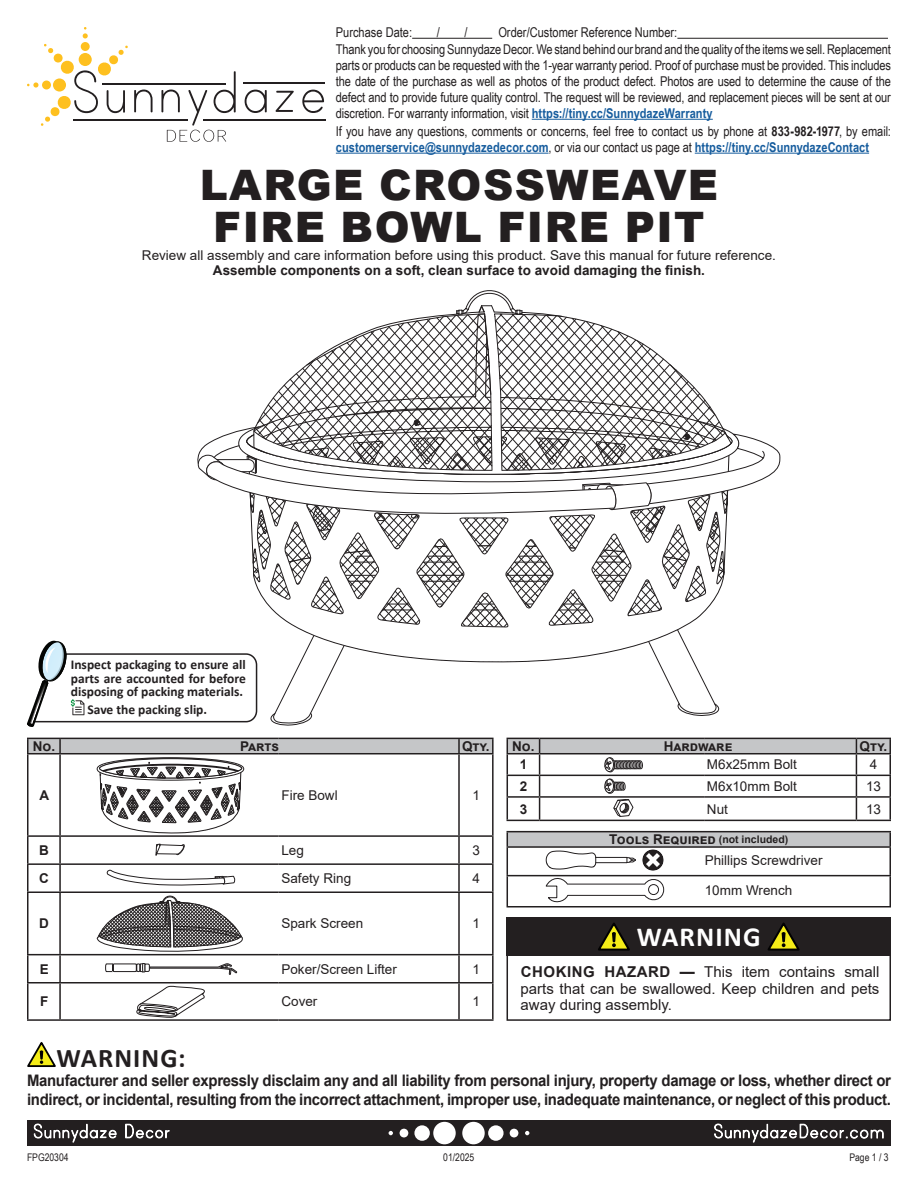
<style>
.page{position:relative;width:918px;height:1188px;background:#fff}
.page>*{position:absolute;margin:0;border:0;box-sizing:border-box;transform-origin:0 0}
.t1{font:900 42px/42px "Arial";letter-spacing:.035em;color:#231f20;text-align:center}
.t2{font:700 27.6px "Calibri";letter-spacing:.04em;color:#fff}
.t3{font:700 27px "Calibri";letter-spacing:.04em;color:#231f20}
.t4{font:700 15.9px/19px "Arial";letter-spacing:-.02em;color:#231f20;scale:.94 1}
.Disclaimers_9_pt{font:15px/16.5px "Arial";color:#231f20;text-align:justify}
.Warranty_Text{font:13.5px/15.9px "Arial Narrow";letter-spacing:-.005em;color:#231f20;text-align:justify}
.Disclaimers_9_pt-2{font:13.5px "Arial";color:#231f20}
.Disclaimers_9_pt-3{font:700 13.5px "Arial";color:#231f20}
.t5{font:700 13.5px/13.5px "Calibri";color:#231f20;text-align:justify}
.Disclaimers_9_pt-4{font:700 13.5px "Arial";letter-spacing:.045em;color:#231f20}
.t6{font:10.5px "Arial Narrow";color:#231f20}
.s1{font-weight:700;color:#175d9e}
.s2{font-weight:700}
.s3{font-size:10.5px}
</style>
<div class="page">
<div style="left:27px;top:1120px;width:864px;height:26px;background:#231f20"></div>
<div style="left:462px;top:1122px;width:23px;height:22px;background:#fff;border-radius:50%"></div>
<div style="left:488px;top:1125px;width:16px;height:16px;background:#fff;border-radius:50%"></div>
<div style="left:510px;top:1129px;width:8px;height:8px;background:#fff;border-radius:50%"></div>
<svg style="left:525px;top:1131px;width:4px;height:4px"></svg>
<div style="left:433px;top:1122px;width:23px;height:22px;background:#fff;border-radius:50%"></div>
<div style="left:414px;top:1125px;width:16px;height:16px;background:#fff;border-radius:50%"></div>
<div style="left:400px;top:1129px;width:8px;height:8px;background:#fff;border-radius:50%"></div>
<svg style="left:389px;top:1131px;width:4px;height:4px"></svg>
<svg style="left:34px;top:1123px;width:83px;height:20px"></svg>
<svg style="left:125px;top:1124px;width:45px;height:15px"></svg>
<svg style="left:714px;top:1123px;width:170px;height:20px"></svg>
<svg style="left:134px;top:90px;width:19px;height:22px"></svg>
<svg style="left:245px;top:90px;width:22px;height:23px"></svg>
<svg style="left:276px;top:91px;width:18px;height:21px"></svg>
<svg style="left:302px;top:90px;width:22px;height:23px"></svg>
<svg style="left:81px;top:42px;width:9px;height:9px"></svg>
<svg style="left:83px;top:27px;width:5px;height:11px"></svg>
<svg style="left:27px;top:44px;width:101px;height:82px"></svg>
<hr style="left:244px;top:83px;width:81px;height:1px;background:#231f20">
<hr style="left:102px;top:83px;width:124px;height:1px;background:#231f20">
<hr style="left:73px;top:119px;width:115px;height:1px;background:#231f20">
<hr style="left:203px;top:119px;width:122px;height:1px;background:#231f20">
<svg style="left:161px;top:71px;width:75px;height:71px"></svg>
<hr style="left:412px;top:38px;width:80px;height:1px;background:#231f20">
<hr style="left:677px;top:38px;width:211px;height:1px;background:#231f20">
<hr style="left:492px;top:984px;width:2px;height:35px;background:#231f20">
<hr style="left:459px;top:1019px;width:35px;height:2px;background:#231f20">
<hr style="left:27px;top:984px;width:1px;height:35px;background:#231f20">
<hr style="left:27px;top:1019px;width:33px;height:2px;background:#231f20">
<hr style="left:59px;top:984px;width:2px;height:35px;background:#231f20">
<hr style="left:458px;top:984px;width:2px;height:35px;background:#231f20">
<hr style="left:60px;top:1019px;width:219px;height:2px;background:#231f20">
<hr style="left:279px;top:1019px;width:180px;height:2px;background:#231f20">
<svg style="left:27px;top:738px;width:467px;height:280px"></svg>
<div style="left:507px;top:918px;width:384px;height:103px;border:2px solid #231f20"></div>
<div style="left:507px;top:917px;width:384px;height:39px;background:#231f20"></div>
<svg style="left:598px;top:923px;width:32px;height:28px"></svg>
<svg style="left:767px;top:922px;width:33px;height:29px"></svg>
<svg style="left:27px;top:1042px;width:29px;height:25px"></svg>
<div style="left:507px;top:832px;width:383px;height:15px;background:#c5c6c8"></div>
<hr style="left:507px;top:831px;width:195px;height:1px;background:#231f20">
<hr style="left:702px;top:831px;width:189px;height:1px;background:#231f20">
<hr style="left:507px;top:846px;width:195px;height:2px;background:#231f20">
<svg style="left:507px;top:832px;width:1px;height:43px"></svg>
<hr style="left:702px;top:846px;width:189px;height:2px;background:#231f20">
<svg style="left:890px;top:832px;width:1px;height:43px"></svg>
<hr style="left:507px;top:875px;width:195px;height:1px;background:#231f20">
<hr style="left:507px;top:876px;width:1px;height:30px;background:#231f20">
<hr style="left:702px;top:875px;width:189px;height:1px;background:#231f20">
<hr style="left:890px;top:876px;width:1px;height:30px;background:#231f20">
<hr style="left:507px;top:906px;width:195px;height:2px;background:#231f20">
<hr style="left:702px;top:906px;width:189px;height:2px;background:#231f20">
<svg style="left:626px;top:857px;width:10px;height:6px"></svg>
<hr style="left:596px;top:862px;width:31px;height:1px;background:#231f20">
<svg style="left:545px;top:850px;width:52px;height:20px"></svg>
<hr style="left:596px;top:857px;width:31px;height:1px;background:#231f20">
<svg style="left:642px;top:849px;width:22px;height:22px"></svg>
<svg style="left:545px;top:878px;width:119px;height:24px"></svg>
<div style="left:648px;top:884px;width:11px;height:11px;border:1px solid #231f20;border-radius:50%"></div>
<hr style="left:856px;top:820px;width:35px;height:1px;background:#231f20">
<hr style="left:507px;top:820px;width:33px;height:1px;background:#231f20">
<hr style="left:540px;top:820px;width:164px;height:1px;background:#231f20">
<hr style="left:704px;top:820px;width:152px;height:1px;background:#231f20">
<svg style="left:507px;top:738px;width:384px;height:82px"></svg>
<svg style="left:27px;top:290px;width:754px;height:437px"></svg>
<hr style="left:532px;top:119px;width:181px;height:1px;background:#175d9e">
<hr style="left:336px;top:153px;width:213px;height:1px;background:#175d9e">
<hr style="left:695px;top:153px;width:174px;height:1px;background:#175d9e">
<p class="Warranty_Text" style="left:336px;top:24px;width:78px">Purchase Date:</p>
<p class="Warranty_Text" style="left:437px;top:24px;width:5px">/</p>
<p class="Warranty_Text" style="left:465px;top:24px;width:5px">/</p>
<p class="Warranty_Text" style="left:498px;top:24px;width:181px">Order/Customer Reference Number:</p>
<p class="Warranty_Text" style="left:336px;top:41px;width:557px">Thank you for choosing Sunnydaze Decor. We stand behind our brand and the quality of the items we sell. Replacement parts or products can be requested with the 1-year warranty period. Proof of purchase must be provided. This includes the date of the purchase as well as photos of the product defect. Photos are used to determine the cause of the defect and to provide future quality control. The request will be reviewed, and replacement pieces will be sent at our discretion. For warranty information, visit <span class="s1">https://tiny.cc/SunnydazeWarranty</span></p>
<p class="Warranty_Text" style="left:336px;top:122px;width:557px">If you have any questions, comments or concerns, feel free to contact us by phone at <span class="s2">833-982-1977</span>, by email: <span class="s1">customerservice@sunnydazedecor.com</span>, or via our contact us page at <span class="s1">https://tiny.cc/SunnydazeContact</span></p>
<p class="t1" style="left:200px;top:163px;width:520px">LARGE CROSSWEAVE<br>FIRE BOWL FIRE PIT</p>
<p class="Disclaimers_9_pt-2" style="left:142px;top:246px;width:636px">Review all assembly and care information before using this product. Save this manual for future reference.</p>
<p class="Disclaimers_9_pt-3" style="left:213px;top:261px;width:494px">Assemble components on a soft, clean surface to avoid damaging the finish.</p>
<p class="t5" style="left:71px;top:658px;width:177px">Inspect packaging to ensure all parts are accounted for before disposing of packing materials.</p>
<p class="t5" style="left:88px;top:702px;width:121px">Save the packing slip.</p>
<p class="Disclaimers_9_pt-3" style="left:33px;top:737px;width:24px">No.</p>
<p class="Disclaimers_9_pt-3" style="left:240px;top:737px;width:40px">Parts</p>
<p class="Disclaimers_9_pt-3" style="left:462px;top:737px;width:29px">Qty.</p>
<p class="Disclaimers_9_pt-3" style="left:40px;top:786px;width:11px">A</p>
<p class="Disclaimers_9_pt-2" style="left:281px;top:786px;width:58px">Fire Bowl</p>
<p class="Disclaimers_9_pt-2" style="left:472px;top:786px;width:9px">1</p>
<p class="Disclaimers_9_pt-3" style="left:39px;top:841px;width:11px">B</p>
<p class="Disclaimers_9_pt-2" style="left:281px;top:841px;width:24px">Leg</p>
<p class="Disclaimers_9_pt-2" style="left:472px;top:841px;width:9px">3</p>
<p class="Disclaimers_9_pt-3" style="left:39px;top:869px;width:11px">C</p>
<p class="Disclaimers_9_pt-2" style="left:281px;top:869px;width:71px">Safety Ring</p>
<p class="Disclaimers_9_pt-2" style="left:472px;top:869px;width:9px">4</p>
<p class="Disclaimers_9_pt-3" style="left:39px;top:914px;width:11px">D</p>
<p class="Disclaimers_9_pt-2" style="left:281px;top:914px;width:83px">Spark Screen</p>
<p class="Disclaimers_9_pt-2" style="left:472px;top:914px;width:9px">1</p>
<p class="Disclaimers_9_pt-3" style="left:40px;top:959px;width:11px">E</p>
<p class="Disclaimers_9_pt-2" style="left:281px;top:960px;width:117px">Poker/Screen Lifter</p>
<p class="Disclaimers_9_pt-2" style="left:472px;top:960px;width:9px">1</p>
<p class="Disclaimers_9_pt-3" style="left:40px;top:992px;width:10px">F</p>
<p class="Disclaimers_9_pt-2" style="left:281px;top:992px;width:38px">Cover</p>
<p class="Disclaimers_9_pt-2" style="left:472px;top:992px;width:9px">1</p>
<p class="Disclaimers_9_pt-3" style="left:512px;top:737px;width:24px">No.</p>
<p class="Disclaimers_9_pt-4" style="left:664px;top:737px;width:70px">Hardware</p>
<p class="Disclaimers_9_pt-3" style="left:860px;top:737px;width:29px">Qty.</p>
<p class="Disclaimers_9_pt-3" style="left:520px;top:755px;width:9px">1</p>
<p class="Disclaimers_9_pt-2" style="left:707px;top:755px;width:92px">M6x25mm Bolt</p>
<p class="Disclaimers_9_pt-2" style="left:870px;top:755px;width:9px">4</p>
<p class="Disclaimers_9_pt-3" style="left:520px;top:777px;width:9px">2</p>
<p class="Disclaimers_9_pt-2" style="left:707px;top:777px;width:92px">M6x10mm Bolt</p>
<p class="Disclaimers_9_pt-2" style="left:866px;top:777px;width:17px">13</p>
<p class="Disclaimers_9_pt-3" style="left:520px;top:799px;width:9px">3</p>
<p class="Disclaimers_9_pt-2" style="left:707px;top:800px;width:23px">Nut</p>
<p class="Disclaimers_9_pt-2" style="left:866px;top:800px;width:17px">13</p>
<p class="Disclaimers_9_pt-3" style="left:609px;top:830px;width:181px">Tools Required <span class="s3">(not included)</span></p>
<p class="Disclaimers_9_pt-2" style="left:705px;top:851px;width:119px">Phillips Screwdriver</p>
<p class="Disclaimers_9_pt-2" style="left:705px;top:881px;width:89px">10mm Wrench</p>
<p class="t2" style="left:637px;top:917px;width:125px">WARNING</p>
<p class="Disclaimers_9_pt" style="left:521px;top:964px;width:360px"><span class="s2">CHOKING HAZARD —</span> This item contains small parts that can be swallowed. Keep children and pets away during assembly.</p>
<p class="t3" style="left:57px;top:1039px;width:131px">WARNING:</p>
<p class="t4" style="left:27px;top:1071px;width:921px">Manufacturer and seller expressly disclaim any and all liability from personal injury, property damage or loss, whether direct or indirect, or incidental, resulting from the incorrect attachment, improper use, inadequate maintenance, or neglect of this product.</p>
<p class="t6" style="left:27px;top:1150px;width:43px">FPG20304</p>
<p class="t6" style="left:443px;top:1150px;width:33px">01/2025</p>
<p class="t6" style="left:849px;top:1150px;width:41px">Page 1 / 3</p>
</div>
